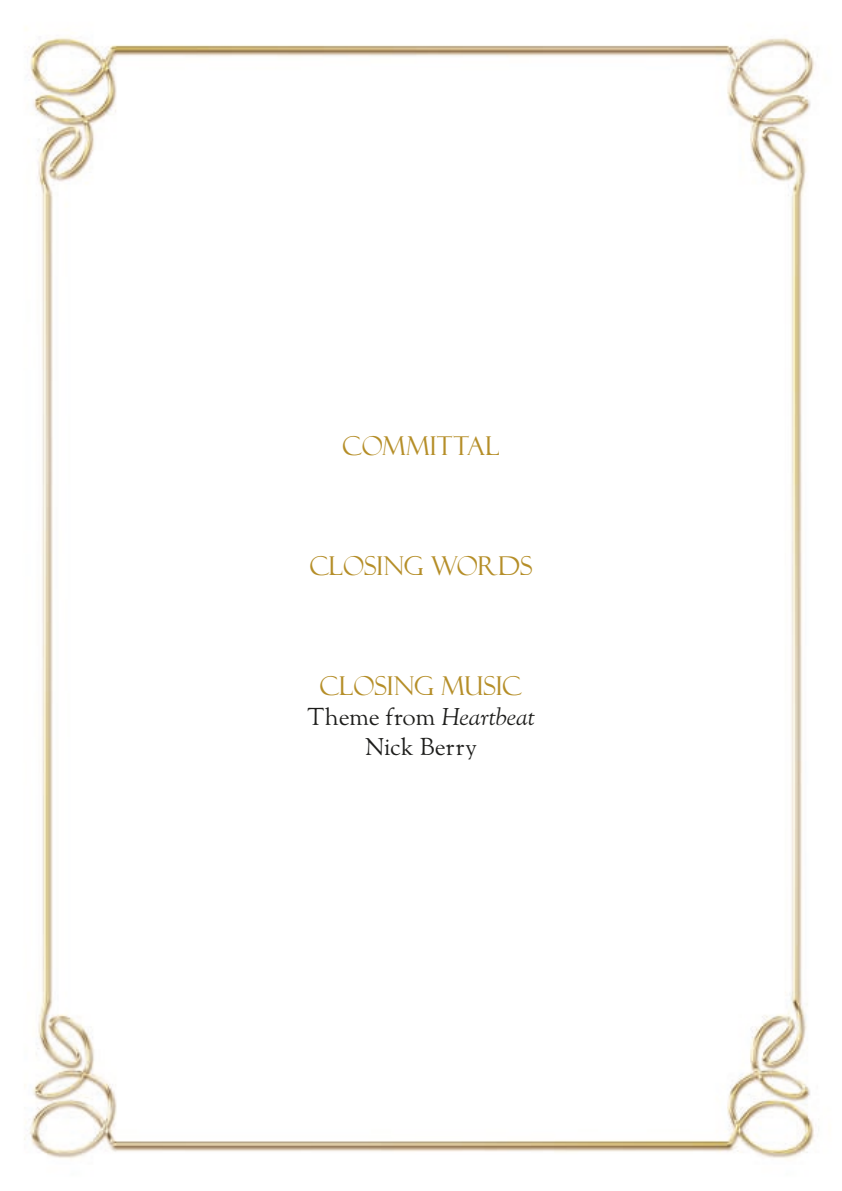
<style>
.page{position:relative;width:842px;height:1191px;background:#fff}
.page>*{position:absolute;margin:0;border:0;box-sizing:border-box;transform-origin:0 0}
.t1{font:26px "Felix Titling";letter-spacing:-.005em;color:#b58e28}
.t2{font:26px "Felix Titling";letter-spacing:.015em;color:#b58e28}
.t3{font:24px/30px "LTC Goudy Oldstyle Pro";letter-spacing:-.015em;color:#1d1d1b;text-align:center}
.s1{font-style:italic}
</style>
<div class="page">
<img style="left:24px;top:28px;width:791px;height:1131px">
<p class="t2" style="left:342px;top:430px;width:159px">COMMITTAL</p>
<p class="t1" style="left:309px;top:550px;width:225px">CLOSING WORDS</p>
<p class="t1" style="left:320px;top:670px;width:204px">CLOSING MUSIC</p>
<p class="t3" style="left:307px;top:702px;width:229px">Theme from <span class="s1">Heartbeat<br></span>Nick Berry</p>
</div>
